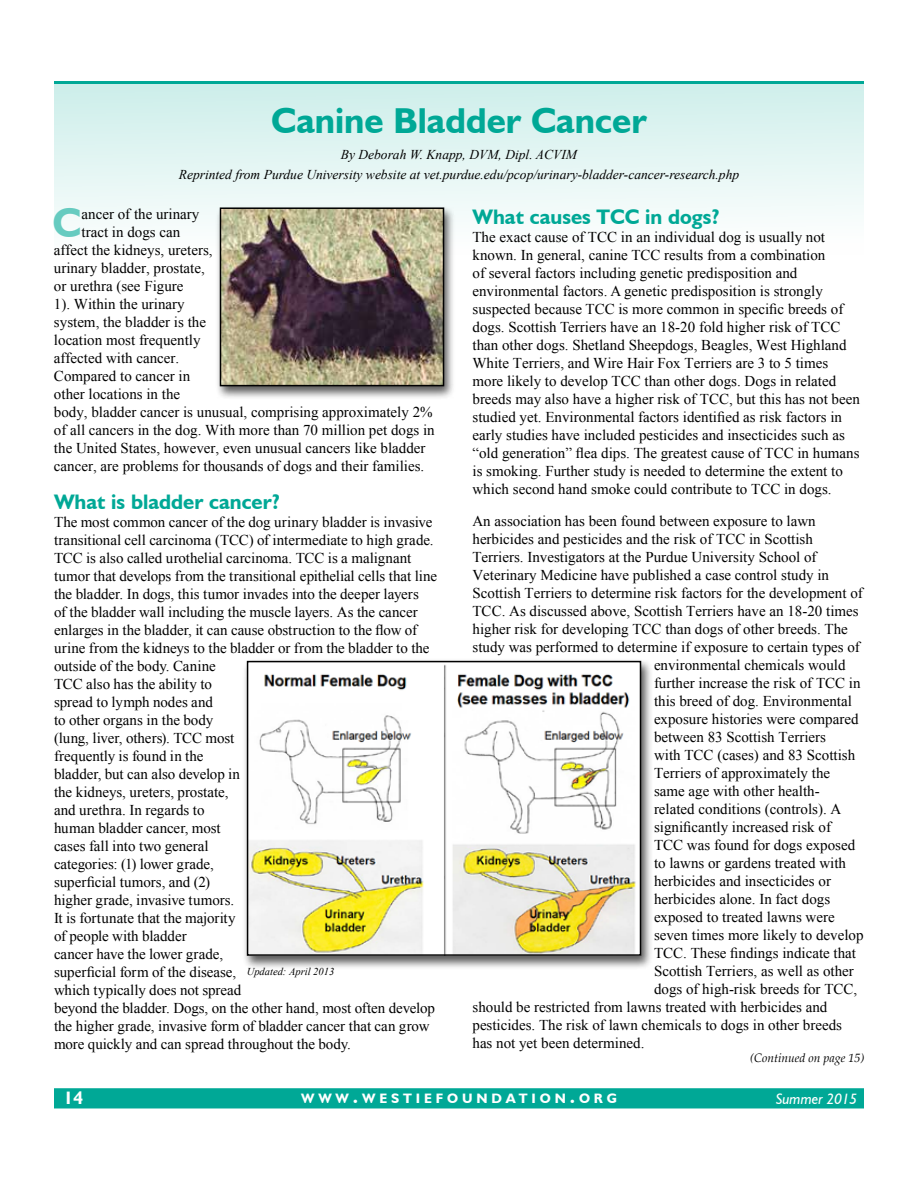
<style>
.page{position:relative;width:918px;height:1188px;background:#fff}
.page>*{position:absolute;margin:0;border:0;box-sizing:border-box;transform-origin:0 0}
.t1{font:700 41.4px "Humanist 521 BT";color:#66cbc0}
.t2{font:700 36px "Humanist 521 BT";color:#00a896}
.t3{font:700 21px "Humanist 521 BT";color:#00a896}
.t4{font:700 18px "Humanist 521 BT";color:#fff}
.t5{font:15px/18px "Times New Roman";color:#000}
.t6{font:italic 15px "Humanist 521 BT";color:#fff}
.t7{font:700 13.65px "Humanist 521 BT";letter-spacing:.285em;color:#fff}
.t8{font:italic 13.5px/19.5px "Times New Roman";color:#000;text-align:center}
.t9{font:italic 12px "Palatino";color:#000}
.t10{font:italic 10.5px "Times New Roman";color:#000}
.s1{font-size:19.5px}
</style>
<div class="page">
<div style="left:54px;top:1088px;width:810px;height:20px;background:#00a896;border:2px solid #00a896"></div>
<div style="left:54px;top:81px;width:810px;height:173px;background:linear-gradient(to bottom,#cdeeea,#fff)"></div>
<hr style="left:54px;top:81px;width:810px;height:3px;background:#00a896">
<div style="left:215px;top:205px;width:241px;height:196px;background:#000;opacity:.65"></div>
<img style="left:223px;top:210px;width:218px;height:173px">
<div style="left:220px;top:207px;width:224px;height:179px;border:2px solid #000"></div>
<div style="left:242px;top:658px;width:411px;height:312px;background:#000;opacity:.65"></div>
<img style="left:250px;top:664px;width:388px;height:289px">
<div style="left:247px;top:661px;width:394px;height:295px;border:2px solid #000"></div>
<h2 class="t2" style="left:271px;top:99px;width:377px">Canine Bladder Cancer</h2>
<p class="t8" style="left:179px;top:145px;width:562px">By Deborah W. Knapp, DVM, Dipl. ACVIM<br>Reprinted from Purdue University website at vet.purdue.edu/pcop/urinary-bladder-cancer-research.php</p>
<h3 class="t3" style="left:472px;top:204px;width:249px">What causes TCC in dogs?</h3>
<p class="t5" style="left:472px;top:228px;width:389px">The exact cause of TCC in an individual dog is usually not known. In general, canine TCC results from a combination<br>of several factors including genetic predisposition and environmental factors. A genetic predisposition is strongly suspected because TCC is more common in specific breeds of dogs. Scottish Terriers have an 18-20 fold higher risk of TCC than other dogs. Shetland Sheepdogs, Beagles, West Highland White Terriers, and Wire Hair Fox Terriers are 3 to 5 times more likely to develop TCC than other dogs. Dogs in related breeds may also have a higher risk of TCC, but this has not been studied yet. Environmental factors identified as risk factors in early studies have included pesticides and insecticides such as “old generation” flea dips. The greatest cause of TCC in humans is smoking. Further study is needed to determine the extent to which second hand smoke could contribute to TCC in dogs.</p>
<p class="t5" style="left:472px;top:511px;width:345px">An association has been found between exposure to lawn</p>
<p class="t5" style="left:472px;top:529px;width:342px">herbicides and pesticides and the risk of TCC in Scottish</p>
<p class="t5" style="left:472px;top:547px;width:346px">Terriers. Investigators at the Purdue University School of</p>
<p class="t5" style="left:472px;top:565px;width:358px">Veterinary Medicine have published a case control study in</p>
<p class="t5" style="left:472px;top:583px;width:392px">Scottish Terriers to determine risk factors for the development of</p>
<p class="t5" style="left:472px;top:601px;width:388px">TCC. As discussed above, Scottish Terriers have an 18-20 times</p>
<p class="t5" style="left:472px;top:619px;width:377px">higher risk for developing TCC than dogs of other breeds. The</p>
<p class="t5" style="left:472px;top:637px;width:389px">study was performed to determine if exposure to certain types of</p>
<p class="t5" style="left:654px;top:655px;width:193px">environmental chemicals would</p>
<p class="t5" style="left:654px;top:673px;width:208px">further increase the risk of TCC in</p>
<p class="t5" style="left:654px;top:691px;width:199px">this breed of dog. Environmental</p>
<p class="t5" style="left:654px;top:709px;width:206px">exposure histories were compared</p>
<p class="t5" style="left:654px;top:727px;width:174px">between 83 Scottish Terriers</p>
<p class="t5" style="left:654px;top:745px;width:203px">with TCC (cases) and 83 Scottish</p>
<p class="t5" style="left:654px;top:763px;width:178px">Terriers of approximately the</p>
<p class="t5" style="left:654px;top:781px;width:167px">same age with other health-</p>
<p class="t5" style="left:654px;top:799px;width:189px">related conditions (controls). A</p>
<p class="t5" style="left:654px;top:817px;width:179px">significantly increased risk of</p>
<p class="t5" style="left:654px;top:835px;width:203px">TCC was found for dogs exposed</p>
<p class="t5" style="left:654px;top:853px;width:194px">to lawns or gardens treated with</p>
<p class="t5" style="left:654px;top:871px;width:179px">herbicides and insecticides or</p>
<p class="t5" style="left:654px;top:889px;width:178px">herbicides alone. In fact dogs</p>
<p class="t5" style="left:654px;top:907px;width:182px">exposed to treated lawns were</p>
<p class="t5" style="left:654px;top:925px;width:211px">seven times more likely to develop</p>
<p class="t5" style="left:654px;top:943px;width:204px">TCC. These findings indicate that</p>
<p class="t5" style="left:654px;top:961px;width:201px">Scottish Terriers, as well as other</p>
<p class="t5" style="left:654px;top:979px;width:205px">dogs of high-risk breeds for TCC,</p>
<p class="t5" style="left:472px;top:997px;width:356px">should be restricted from lawns treated with herbicides and</p>
<p class="t5" style="left:472px;top:1015px;width:371px">pesticides. The risk of lawn chemicals to dogs in other breeds</p>
<p class="t5" style="left:472px;top:1033px;width:174px">has not yet been determined.</p>
<h1 class="t1" style="left:53px;top:197px;width:30px">C</h1>
<p class="t5" style="left:82px;top:204px;width:119px">ancer of the urinary</p>
<p class="t5" style="left:82px;top:222px;width:100px">tract in dogs can</p>
<p class="t5" style="left:54px;top:240px;width:160px">affect the kidneys, ureters,</p>
<p class="t5" style="left:54px;top:258px;width:152px">urinary bladder, prostate,</p>
<p class="t5" style="left:54px;top:276px;width:131px">or urethra (see Figure</p>
<p class="t5" style="left:54px;top:294px;width:132px">1). Within the urinary</p>
<p class="t5" style="left:54px;top:312px;width:154px">system, the bladder is the</p>
<p class="t5" style="left:54px;top:330px;width:148px">location most frequently</p>
<p class="t5" style="left:54px;top:348px;width:127px">affected with cancer.</p>
<p class="t5" style="left:54px;top:366px;width:138px">Compared to cancer in</p>
<p class="t5" style="left:54px;top:384px;width:128px">other locations in the</p>
<p class="t5" style="left:54px;top:402px;width:380px">body, bladder cancer is unusual, comprising approximately 2%</p>
<p class="t5" style="left:54px;top:420px;width:382px">of all cancers in the dog. With more than 70 million pet dogs in</p>
<p class="t5" style="left:54px;top:438px;width:373px">the United States, however, even unusual cancers like bladder</p>
<p class="t5" style="left:54px;top:456px;width:372px">cancer, are problems for thousands of dogs and their families.</p>
<h3 class="t3" style="left:54px;top:489px;width:228px">What is bladder cancer?</h3>
<p class="t5" style="left:54px;top:513px;width:385px">The most common cancer of the dog urinary bladder is invasive transitional cell carcinoma (TCC) of intermediate to high grade.<br>TCC is also called urothelial carcinoma. TCC is a malignant tumor that develops from the transitional epithelial cells that line the bladder. In dogs, this tumor invades into the deeper layers<br>of the bladder wall including the muscle layers. As the cancer enlarges in the bladder, it can cause obstruction to the flow of urine from the kidneys to the bladder or from the bladder to the outside of the body. Canine<br>TCC also has the ability to<br>spread to lymph nodes and<br>to other organs in the body<br>(lung, liver, others). TCC most<br>frequently is found in the<br>bladder, but can also develop in<br>the kidneys, ureters, prostate,<br>and urethra. In regards to<br>human bladder cancer, most<br>cases fall into two general<br>categories: (1) lower grade,<br>superficial tumors, and (2)<br>higher grade, invasive tumors.<br>It is fortunate that the majority<br>of people with bladder<br>cancer have the lower grade,<br>superficial form of the disease,<br>which typically does not spread<br>beyond the bladder. Dogs, on the other hand, most often develop the higher grade, invasive form of bladder cancer that can grow more quickly and can spread throughout the body.</p>
<p class="t10" style="left:247px;top:964px;width:89px">Updated: April 2013</p>
<p class="t9" style="left:750px;top:1051px;width:116px">(Continued on page 15)</p>
<p class="t4" style="left:64px;top:1087px;width:21px">14</p>
<p class="t7" style="left:301px;top:1090px;width:317px">WWW<span class="s1">.</span>WESTIEFOUNDATION<span class="s1">.</span>ORG</p>
<p class="t6" style="left:776px;top:1090px;width:83px">Summer 2015</p>
</div>
